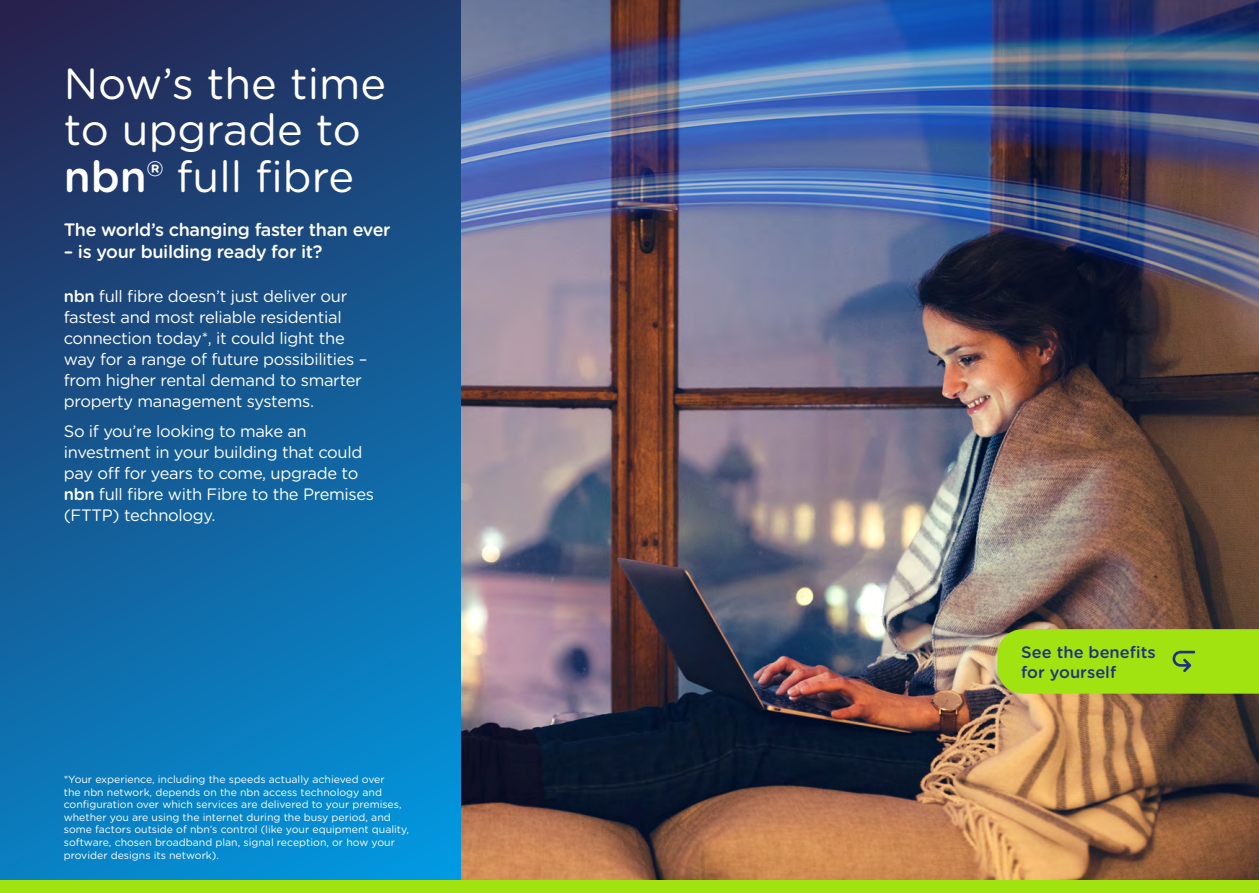
<style>
.page{position:relative;width:1259px;height:893px;background:#fff}
.page>*{position:absolute;margin:0;border:0;box-sizing:border-box;transform-origin:0 0}
.t1{font:43.5px/46.5px "Gotham Rounded";color:#fff}
.t2{font:500 18px "Gotham Rounded";letter-spacing:-.02em;color:#fff}
.t3{font:16.5px/21px "Gotham Rounded";letter-spacing:-.02em;color:#fff}
.t4{font:500 16.5px/19.8px "Gotham Rounded";color:#21327e}
.t5{font:10.5px/12.6px "Gotham Rounded";color:#fff}
.s1{font-weight:500}
.s2{font-size:15px}
</style>
<div class="page">
<svg style="left:0;top:0;width:461px;height:880px;background:#145c96"></svg>
<img style="left:461px;top:0;width:798px;height:880px">
<div style="left:997px;top:629px;width:262px;height:65px;background:#a0e311"></div>
<div style="left:0;top:880px;width:1259px;height:13px;background:#a0e311"></div>
<h1 class="t1" style="left:64px;top:58px;width:324px">Now’s the time to upgrade to <span class="s1">nbn®</span> full fibre</h1>
<h2 class="t2" style="left:64px;top:216px;width:328px">The world’s changing faster than ever</h2>
<h2 class="t2" style="left:64px;top:239px;width:260px">– is your building ready for it?</h2>
<h3 class="t3" style="left:64px;top:285px;width:305px"><span class="s1">nbn</span> full fibre doesn’t just deliver our fastest and most reliable residential connection today<span class="s2">*</span>, it could light the way for a range of future possibilities – from higher rental demand to smarter property management systems.</h3>
<h3 class="t3" style="left:64px;top:420px;width:312px">So if you’re looking to make an investment in your building that could pay off for years to come, upgrade to <span class="s1">nbn</span> full fibre with Fibre to the Premises (FTTP) technology.</h3>
<p class="t5" style="left:64px;top:772px;width:347px">*Your experience, including the speeds actually achieved over<br>the nbn network, depends on the nbn access technology and configuration over which services are delivered to your premises, whether you are using the internet during the busy period, and some factors outside of nbn’s control (like your equipment quality, software, chosen broadband plan, signal reception, or how your provider designs its network).</p>
<h3 class="t4" style="left:1021px;top:642px;width:136px">See the benefits for yourself</h3>
</div>
